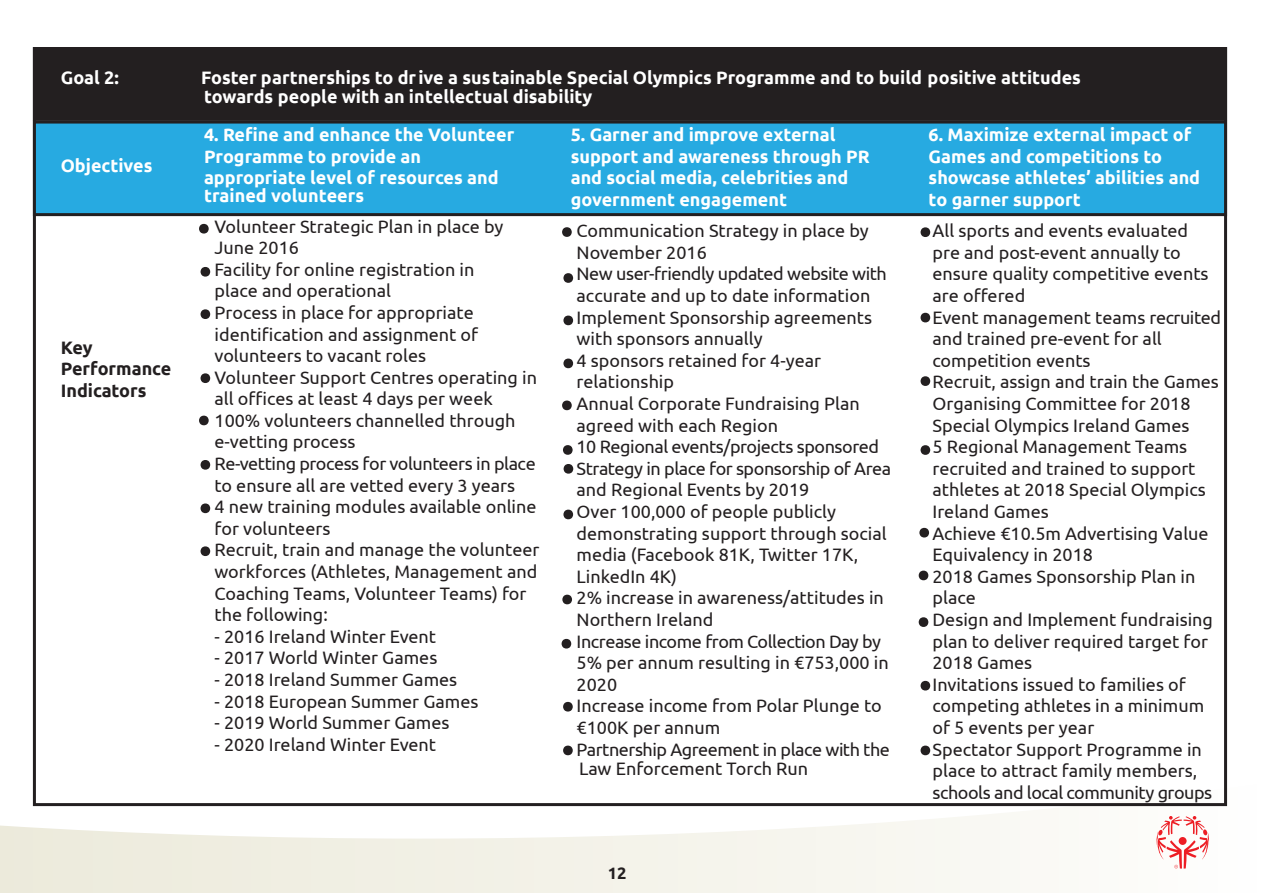
<style>
.page{position:relative;width:1263px;height:893px;background:#fff}
.page>*{position:absolute;margin:0;border:0;box-sizing:border-box;transform-origin:0 0}
.t1{font:72px/106.4px "Ubuntu";color:#231f20}
.t2{font:18px/21.6px "Ubuntu";color:#231f20}
.t3{font:700 18px/21.6px "Ubuntu";color:#fff}
.t4{font:700 18px/21.6px "Ubuntu";color:#231f20}
.t5{font:700 16.5px "Ubuntu";color:#231f20}
</style>
<div class="page">
<svg style="left:0;top:784px;width:1228px;height:109px"></svg>
<svg style="left:1156px;top:816px;width:54px;height:53px"></svg>
<div style="left:33px;top:47px;width:1194px;height:74px;background:#231f20;border:3px solid #231f20"></div>
<div style="left:33px;top:121px;width:1194px;height:95px;background:#27aae1;border:3px solid #231f20"></div>
<p class="t3" style="left:61px;top:66px;width:60px">Goal 2:</p>
<p class="t3" style="left:201px;top:66px;width:881px">Foster partnerships to dr ive a sustainable Special Olympics Programme and to build positive attitudes</p>
<p class="t3" style="left:204px;top:124px;width:312px">4. Refine and enhance the Volunteer<br>Programme to provide an appropriate level of resources and</p>
<p class="t3" style="left:571px;top:124px;width:300px">5. Garner and improve external support and awareness through PR and social media, celebrities and government engagement</p>
<p class="t3" style="left:929px;top:124px;width:273px">6. Maximize external impact of<br>Games and competitions to showcase athletes’ abilities and to garner support</p>
<p class="t2" style="left:215px;top:215px;width:326px">Volunteer Strategic Plan in place by<br>June 2016<br>Facility for online registration in<br>place and operational<br>Process in place for appropriate identification and assignment of volunteers to vacant roles<br>Volunteer Support Centres operating in all offices at least 4 days per week<br>100% volunteers channelled through e-vetting process<br>Re-vetting process for volunteers in place to ensure all are vetted every 3 years<br>4 new training modules available online for volunteers<br>Recruit, train and manage the volunteer workforces (Athletes, Management and<br>Coaching Teams, Volunteer Teams) for the following:</p>
<p class="t2" style="left:215px;top:625px;width:223px">- 2016 Ireland Winter Event</p>
<p class="t2" style="left:215px;top:647px;width:224px">- 2017 World Winter Games</p>
<p class="t2" style="left:215px;top:668px;width:244px">- 2018 Ireland Summer Games</p>
<p class="t2" style="left:215px;top:690px;width:265px">- 2018 European Summer Games</p>
<p class="t2" style="left:215px;top:711px;width:237px">- 2019 World Summer Games</p>
<p class="t2" style="left:215px;top:733px;width:223px">- 2020 Ireland Winter Event</p>
<p class="t3" style="left:204px;top:86px;width:390px">towards people with an intellectual disability</p>
<p class="t3" style="left:61px;top:155px;width:93px">Objectives</p>
<p class="t3" style="left:204px;top:185px;width:162px">trained volunteers</p>
<p class="t2" style="left:932px;top:219px;width:290px">All sports and events evaluated<br>pre and post-event annually to ensure quality competitive events are offered<br>Event management teams recruited and trained pre-event for all competition events<br>Recruit, assign and train the Games<br>Organising Committee for 2018<br>Special Olympics Ireland Games<br>5 Regional Management Teams recruited and trained to support athletes at 2018 Special Olympics<br>Ireland Games<br>Achieve €10.5m Advertising Value<br>Equivalency in 2018<br>2018 Games Sponsorship Plan in place<br>Design and Implement fundraising plan to deliver required target for<br>2018 Games<br>Invitations issued to families of competing athletes in a minimum of 5 events per year<br>Spectator Support Programme in place to attract family members, schools and local community groups</p>
<p class="t2" style="left:576px;top:219px;width:316px">Communication Strategy in place by<br>November 2016<br>New user-friendly updated website with accurate and up to date information<br>Implement Sponsorship agreements with sponsors annually<br>4 sponsors retained for 4-year relationship<br>Annual Corporate Fundraising Plan agreed with each Region<br>10 Regional events/projects sponsored<br>Strategy in place for sponsorship of Area and Regional Events by 2019<br>Over 100,000 of people publicly demonstrating support through social media (Facebook 81K, Twitter 17K,<br>LinkedIn 4K)<br>2% increase in awareness/attitudes in<br>Northern Ireland<br>Increase income from Collection Day by<br>5% per annum resulting in €753,000 in<br>2020<br>Increase income from Polar Plunge to €100K per annum<br>Partnership Agreement in place with the</p>
<h1 class="t1" style="left:195px;top:152px;width:19px">.</h1>
<h1 class="t1" style="left:558px;top:155px;width:19px">.</h1>
<h1 class="t1" style="left:916px;top:166px;width:19px;line-height:85.3px">. .</h1>
<h1 class="t1" style="left:197px;top:195px;width:19px">. .</h1>
<h1 class="t1" style="left:558px;top:190px;width:21px;line-height:127.4px">. .</h1>
<h1 class="t1" style="left:197px;top:237px;width:19px">.</h1>
<h1 class="t1" style="left:559px;top:243px;width:19px">.</h1>
<p class="t4" style="left:61px;top:336px;width:112px">Key<br>Performance<br>Indicators</p>
<h1 class="t1" style="left:559px;top:286px;width:19px">.</h1>
<h1 class="t1" style="left:916px;top:304px;width:19px">.</h1>
<h1 class="t1" style="left:195px;top:343px;width:19px">.</h1>
<h1 class="t1" style="left:559px;top:373px;width:19px">.</h1>
<h1 class="t1" style="left:916px;top:373px;width:19px">.</h1>
<h1 class="t1" style="left:197px;top:398px;width:19px;line-height:86.4px">. .</h1>
<h1 class="t1" style="left:560px;top:392px;width:19px">.</h1>
<h1 class="t1" style="left:197px;top:431px;width:19px">.</h1>
<h1 class="t1" style="left:559px;top:437px;width:19px">.</h1>
<h1 class="t1" style="left:915px;top:456px;width:19px">.</h1>
<h1 class="t1" style="left:915px;top:498px;width:19px">.</h1>
<h1 class="t1" style="left:915px;top:545px;width:19px">.</h1>
<h1 class="t1" style="left:558px;top:522px;width:19px">.</h1>
<h1 class="t1" style="left:557px;top:588px;width:21px;line-height:63px">. .</h1>
<h1 class="t1" style="left:559px;top:673px;width:19px">.</h1>
<h1 class="t1" style="left:916px;top:609px;width:19px">.</h1>
<h1 class="t1" style="left:916px;top:673px;width:19px">.</h1>
<p class="t2" style="left:579px;top:758px;width:231px">Law Enforcement Torch Run</p>
<p class="t5" style="left:608px;top:864px;width:20px">12</p>
</div>
